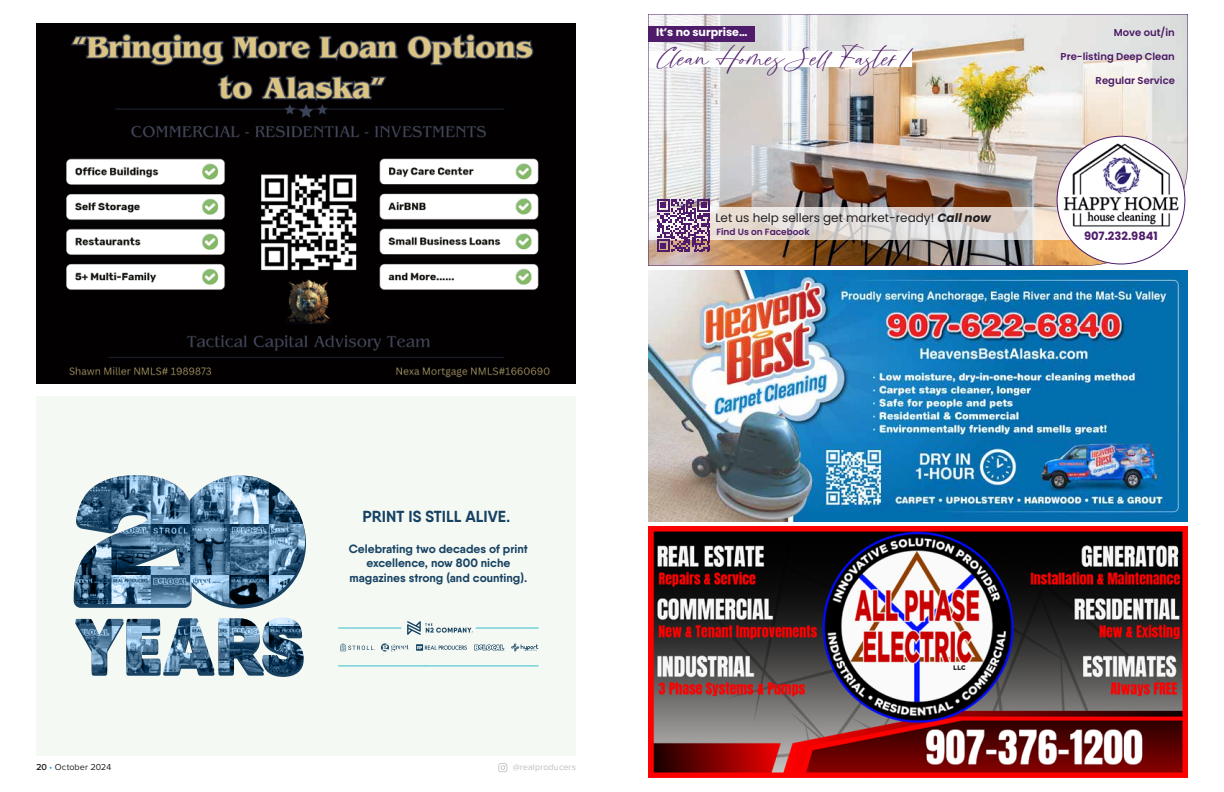
<style>
.page{position:relative;width:1224px;height:792px;background:#fff}
.page>*{position:absolute;margin:0;border:0;box-sizing:border-box;transform-origin:0 0}
.t1{font:29.4px "Marigold Script";color:#4e1c6a}
.t2{font:700 16px "Qanelas Soft";color:#174263}
.t3{font:700 12px/14.4px "Qanelas Soft";color:#174263;text-align:center}
.t4{font:12px "Poppins";color:#231f20}
.t5{font:700 11.5px "Poppins";color:#4e1c6a}
.t6{font:700 11px "Poppins";color:#fff}
.t7{font:600 10px "Poppins";color:#4d1b67}
.t8{font:600 9px "Poppins";color:#4e1c6a}
.t9{font:9px "Proxima Nova";letter-spacing:.01em;color:#231f20}
.t10{font:9px "Proxima Nova";letter-spacing:.01em;color:#bcbec0}
.s1{font-weight:700;font-style:italic}
.s2{font-weight:600}
.s3{color:#19a8e0}
</style>
<div class="page">
<svg style="left:498px;top:763px;width:9px;height:9px"></svg>
<img style="left:36px;top:24px;width:540px;height:360px">
<div style="left:36px;top:396px;width:540px;height:360px;background:#f4f9f3"></div>
<svg style="left:75px;top:617px;width:229px;height:60px"></svg>
<svg style="left:74px;top:475px;width:232px;height:133px"></svg>
<svg style="left:474px;top:645px;width:31px;height:5px"></svg>
<svg style="left:340px;top:644px;width:35px;height:7px"></svg>
<svg style="left:381px;top:643px;width:28px;height:9px"></svg>
<svg style="left:416px;top:644px;width:51px;height:7px"></svg>
<svg style="left:511px;top:644px;width:27px;height:7px"></svg>
<hr style="left:339px;top:665px;width:86px;height:1px;background:#35c0ce">
<hr style="left:425px;top:665px;width:113px;height:1px;background:#35c0ce">
<hr style="left:339px;top:628px;width:62px;height:1px;background:#35c0ce">
<hr style="left:476px;top:628px;width:62px;height:1px;background:#35c0ce">
<svg style="left:407px;top:621px;width:66px;height:14px"></svg>
<img style="left:648px;top:14px;width:540px;height:252px">
<svg style="left:657px;top:199px;width:53px;height:53px;background:#8d6b94"></svg>
<div style="left:1057px;top:136px;width:128px;height:128px;background:#fff;border-radius:50%"></div>
<img style="left:1063px;top:143px;width:116px;height:85px">
<img style="left:648px;top:526px;width:540px;height:252px">
<img style="left:648px;top:270px;width:540px;height:252px">
<p class="t6" style="left:656px;top:26px;width:93px">It’s no surprise…</p>
<p class="t7" style="left:1114px;top:27px;width:63px">Move out/in</p>
<p class="t7" style="left:1061px;top:51px;width:116px">Pre-listing Deep Clean</p>
<p class="t7" style="left:1096px;top:75px;width:81px">Regular Service</p>
<h1 class="t1" style="left:657px;top:41px;width:259px">Clean Homes Sell Faster!</h1>
<p class="t4" style="left:715px;top:211px;width:277px">Let us help sellers get market-ready! <span class="s1">Call now</span></p>
<p class="t8" style="left:716px;top:226px;width:95px">Find Us on Facebook</p>
<p class="t5" style="left:1084px;top:229px;width:75px">907.232.9841</p>
<h2 class="t2" style="left:362px;top:506px;width:149px">PRINT IS STILL ALIVE.</h2>
<p class="t3" style="left:349px;top:541px;width:180px">Celebrating two decades of print excellence, now 800 niche magazines strong (and counting).</p>
<p class="t9" style="left:36px;top:762px;width:77px"><span class="s2">20</span> <span class="s3">•</span> October 2024</p>
<p class="t10" style="left:513px;top:762px;width:65px">@realproducers</p>
</div>
